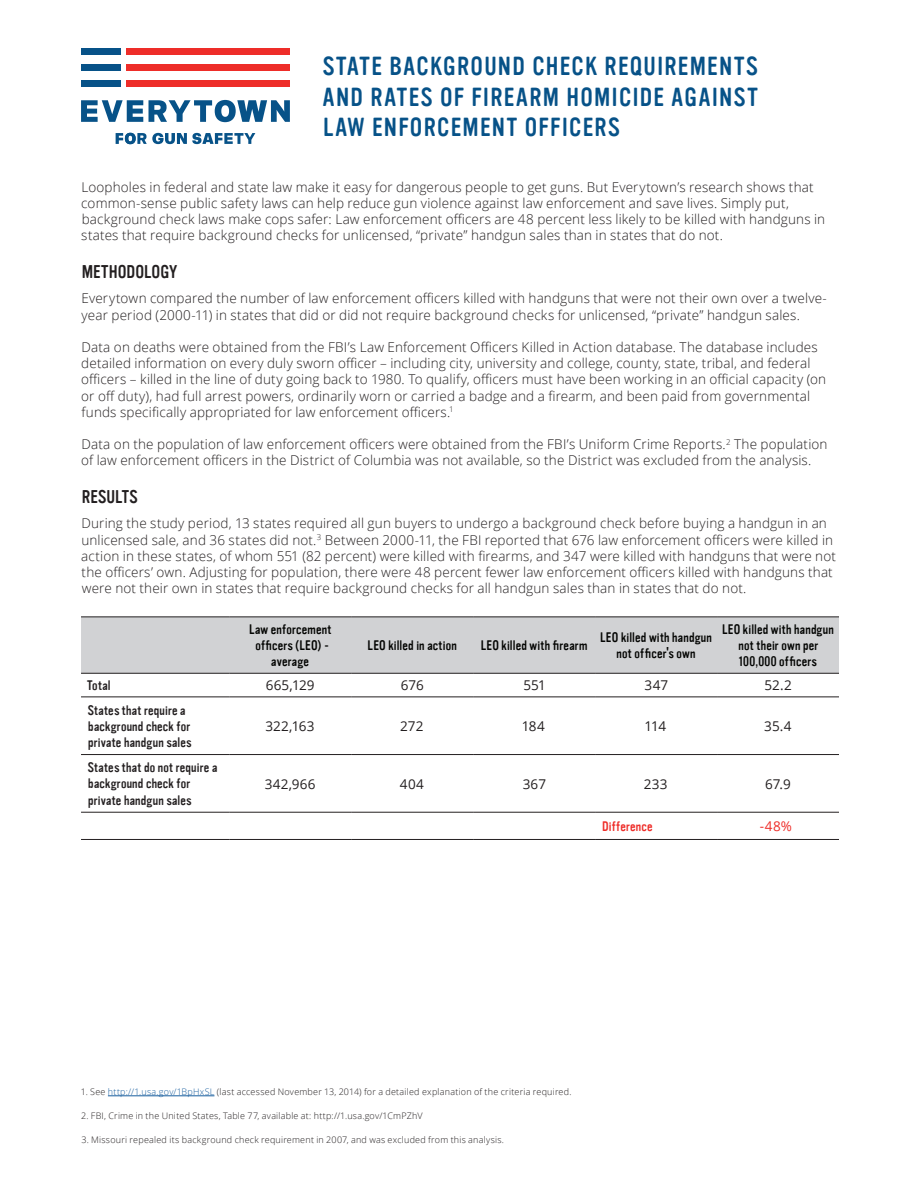
<style>
.page{position:relative;width:918px;height:1188px;background:#fff}
.page>*{position:absolute;margin:0;border:0;box-sizing:border-box;transform-origin:0 0}
.t1{font:25.5px/30.6px "Vinyl";letter-spacing:.05em;color:#075288;text-align:justify}
.t2{font:18px "Vinyl";color:#231f20}
.t3{font:300 13.5px/16.2px "Open Sans";letter-spacing:.01em;color:#231f20}
.t4{font:13.5px/16.2px "Vinyl";letter-spacing:.015em;color:#040503;text-align:center}
.t5{font:13.5px/16.2px "Vinyl";letter-spacing:.015em;color:#231f20}
.t6{font:13.5px "Open Sans";letter-spacing:.01em;color:#231f20}
.t7{font:13.5px "Vinyl";letter-spacing:.015em;color:#ee2d29}
.t8{font:13.5px "Open Sans";color:#ee2d29}
.t9{font:300 9px "Open Sans";letter-spacing:.025em;color:#231f20}
.s1{color:#175d9e}
</style>
<div class="page">
<div style="left:127px;top:80px;width:163px;height:7px;background:#ee2d29"></div>
<div style="left:127px;top:64px;width:163px;height:7px;background:#ee2d29"></div>
<div style="left:127px;top:48px;width:163px;height:7px;background:#ee2d29"></div>
<div style="left:81px;top:80px;width:40px;height:7px;background:#075288"></div>
<div style="left:81px;top:64px;width:40px;height:7px;background:#075288"></div>
<div style="left:81px;top:48px;width:40px;height:7px;background:#075288"></div>
<svg style="left:149px;top:100px;width:141px;height:22px"></svg>
<svg style="left:81px;top:100px;width:62px;height:22px"></svg>
<svg style="left:116px;top:133px;width:139px;height:11px"></svg>
<hr style="left:108px;top:1096px;width:106px;height:1px;background:#175d9e">
<div style="left:81px;top:618px;width:758px;height:55px;background:#d1d2d4"></div>
<hr style="left:229px;top:697px;width:122px;height:1px;background:#231f20">
<hr style="left:351px;top:697px;width:122px;height:1px;background:#231f20">
<hr style="left:473px;top:697px;width:122px;height:1px;background:#231f20">
<hr style="left:595px;top:697px;width:122px;height:1px;background:#231f20">
<hr style="left:717px;top:697px;width:122px;height:1px;background:#231f20">
<hr style="left:229px;top:754px;width:122px;height:1px;background:#231f20">
<hr style="left:351px;top:754px;width:122px;height:1px;background:#231f20">
<hr style="left:473px;top:754px;width:122px;height:1px;background:#231f20">
<hr style="left:595px;top:754px;width:122px;height:1px;background:#231f20">
<hr style="left:717px;top:754px;width:122px;height:1px;background:#231f20">
<hr style="left:81px;top:812px;width:148px;height:1px;background:#231f20">
<hr style="left:229px;top:812px;width:122px;height:1px;background:#231f20">
<hr style="left:351px;top:812px;width:122px;height:1px;background:#231f20">
<hr style="left:473px;top:812px;width:122px;height:1px;background:#231f20">
<hr style="left:595px;top:812px;width:122px;height:1px;background:#231f20">
<hr style="left:717px;top:812px;width:122px;height:1px;background:#231f20">
<hr style="left:81px;top:697px;width:148px;height:1px;background:#231f20">
<hr style="left:81px;top:754px;width:148px;height:1px;background:#231f20">
<hr style="left:81px;top:839px;width:148px;height:1px;background:#231f20">
<hr style="left:229px;top:839px;width:122px;height:1px;background:#231f20">
<hr style="left:351px;top:839px;width:122px;height:1px;background:#231f20">
<hr style="left:473px;top:839px;width:122px;height:1px;background:#231f20">
<hr style="left:595px;top:839px;width:122px;height:1px;background:#231f20">
<hr style="left:717px;top:839px;width:122px;height:1px;background:#231f20">
<hr style="left:81px;top:617px;width:148px;height:1px;background:#231f20">
<hr style="left:229px;top:617px;width:122px;height:1px;background:#231f20">
<hr style="left:351px;top:617px;width:122px;height:1px;background:#231f20">
<hr style="left:473px;top:617px;width:122px;height:1px;background:#231f20">
<hr style="left:595px;top:617px;width:122px;height:1px;background:#231f20">
<hr style="left:717px;top:617px;width:122px;height:1px;background:#231f20">
<hr style="left:81px;top:673px;width:148px;height:1px;background:#231f20">
<hr style="left:229px;top:673px;width:122px;height:1px;background:#231f20">
<hr style="left:351px;top:673px;width:122px;height:1px;background:#231f20">
<hr style="left:473px;top:673px;width:122px;height:1px;background:#231f20">
<hr style="left:595px;top:673px;width:122px;height:1px;background:#231f20">
<hr style="left:717px;top:673px;width:122px;height:1px;background:#231f20">
<h1 class="t1" style="left:323px;top:51px;width:437px">STATE BACKGROUND CHECK REQUIREMENTS AND RATES OF FIREARM HOMICIDE AGAINST LAW ENFORCEMENT OFFICERS</h1>
<p class="t3" style="left:81px;top:178px;width:746px">Loopholes in federal and state law make it easy for dangerous people to get guns. But Everytown’s research shows that common-sense public safety laws can help reduce gun violence against law enforcement and save lives. Simply put, background check laws make cops safer: Law enforcement officers are 48 percent less likely to be killed with handguns in states that require background checks for unlicensed, “private” handgun sales than in states that do not.</p>
<h2 class="t2" style="left:82px;top:262px;width:97px">METHODOLOGY</h2>
<p class="t3" style="left:81px;top:290px;width:747px">Everytown compared the number of law enforcement officers killed with handguns that were not their own over a twelve&shy;year period (2000-11) in states that did or did not require background checks for unlicensed, “private” handgun sales.</p>
<p class="t3" style="left:81px;top:339px;width:746px">Data on deaths were obtained from the FBI’s Law Enforcement Officers Killed in Action database. The database includes detailed information on every duly sworn officer – including city, university and college, county, state, tribal, and federal officers – killed in the line of duty going back to 1980. To qualify, officers must have been working in an official capacity (on or off duty), had full arrest powers, ordinarily worn or carried a badge and a firearm, and been paid from governmental funds specifically appropriated for law enforcement officers.<sup>1</sup></p>
<p class="t3" style="left:81px;top:436px;width:748px">Data on the population of law enforcement officers were obtained from the FBI’s Uniform Crime Reports.<sup>2</sup> The population of law enforcement officers in the District of Columbia was not available, so the District was excluded from the analysis.</p>
<h2 class="t2" style="left:82px;top:487px;width:58px">RESULTS</h2>
<p class="t3" style="left:81px;top:515px;width:756px">During the study period, 13 states required all gun buyers to undergo a background check before buying a handgun in an unlicensed sale, and 36 states did not.<sup>3</sup> Between 2000-11, the FBI reported that 676 law enforcement officers were killed in action in these states, of whom 551 (82 percent) were killed with firearms, and 347 were killed with handguns that were not the officers’ own. Adjusting for population, there were 48 percent fewer law enforcement officers killed with handguns that were not their own in states that require background checks for all handgun sales than in states that do not.</p>
<p class="t4" style="left:249px;top:621px;width:84px">Law enforcement officers (LEO) - average</p>
<p class="t4" style="left:368px;top:638px;width:91px">LEO killed in action</p>
<p class="t4" style="left:481px;top:638px;width:108px">LEO killed with firearm</p>
<p class="t4" style="left:600px;top:630px;width:113px">LEO killed with handgun not officer's own</p>
<p class="t4" style="left:722px;top:621px;width:113px">LEO killed with handgun not their own per<br>100,000 officers</p>
<p class="t5" style="left:87px;top:678px;width:25px">Total</p>
<p class="t6" style="left:266px;top:676px;width:50px">665,129</p>
<p class="t6" style="left:401px;top:676px;width:24px">676</p>
<p class="t6" style="left:523px;top:676px;width:24px">551</p>
<p class="t6" style="left:645px;top:676px;width:25px">347</p>
<p class="t6" style="left:764px;top:676px;width:29px">52.2</p>
<p class="t5" style="left:88px;top:702px;width:105px">States that require a background check for private handgun sales</p>
<p class="t6" style="left:265px;top:717px;width:51px">322,163</p>
<p class="t6" style="left:400px;top:717px;width:25px">272</p>
<p class="t6" style="left:522px;top:717px;width:25px">184</p>
<p class="t6" style="left:645px;top:717px;width:23px">114</p>
<p class="t6" style="left:764px;top:717px;width:29px">35.4</p>
<p class="t5" style="left:88px;top:760px;width:131px">States that do not require a background check for private handgun sales</p>
<p class="t6" style="left:265px;top:774px;width:52px">342,966</p>
<p class="t6" style="left:400px;top:774px;width:26px">404</p>
<p class="t6" style="left:523px;top:774px;width:25px">367</p>
<p class="t6" style="left:644px;top:774px;width:25px">233</p>
<p class="t6" style="left:765px;top:774px;width:27px">67.9</p>
<p class="t7" style="left:602px;top:819px;width:52px">Difference</p>
<p class="t8" style="left:760px;top:817px;width:34px">-48%</p>
<p class="t9" style="left:81px;top:1086px;width:492px">1. See <span class="s1">http://1.usa.gov/1BpHxSL</span> (last accessed November 13, 2014) for a detailed explanation of the criteria required.</p>
<p class="t9" style="left:81px;top:1110px;width:343px">2. FBI, Crime in the United States, Table 77, available at: http://1.usa.gov/1CmPZhV</p>
<p class="t9" style="left:81px;top:1134px;width:424px">3. Missouri repealed its background check requirement in 2007, and was excluded from this analysis.</p>
</div>
